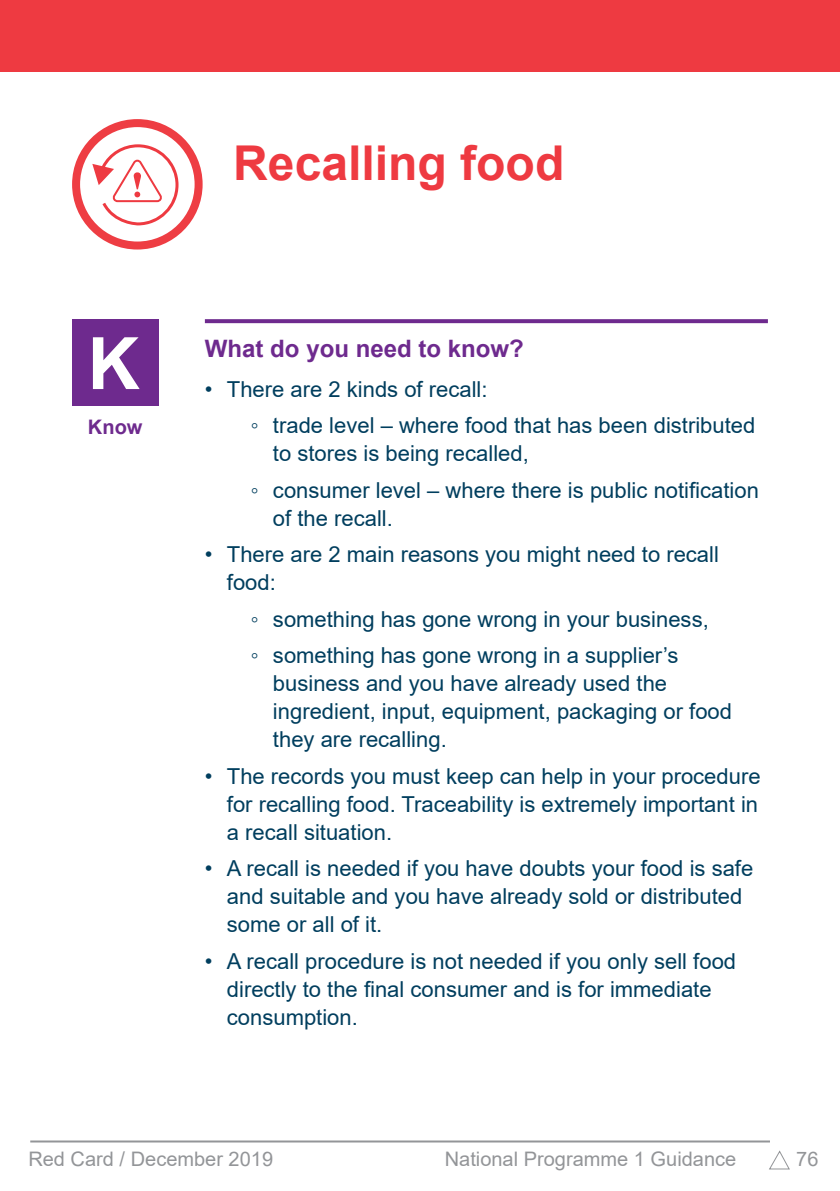
<style>
.page{position:relative;width:840px;height:1191px;background:#fff}
.page>*{position:absolute;margin:0;border:0;box-sizing:border-box;transform-origin:0 0}
.t1{font:700 48px "Arial";color:#ee3a41}
.KDS_rule{font:700 24px "Arial";color:#6e2a8e}
.t2{font:22px/28px "Arial";color:#003e5e}
.t3{font:20px "Arial";color:#939598}
.KDS_rule-2{font:700 20px "Arial";color:#6e2a8e}
</style>
<div class="page">
<hr style="left:30px;top:1140px;width:739px;height:2px;background:#939598">
<div style="left:0;top:0;width:839px;height:72px;background:#ee3a41"></div>
<div style="left:72px;top:320px;width:86px;height:86px;background:#6e2a8e"></div>
<svg style="left:93px;top:337px;width:46px;height:52px"></svg>
<svg style="left:72px;top:119px;width:130px;height:130px"></svg>
<svg style="left:205px;top:319px;width:562px;height:4px;background:#733292"></svg>
<svg style="left:769px;top:1150px;width:20px;height:19px"></svg>
<p class="KDS_rule-2" style="left:88px;top:413px;width:56px">Know</p>
<p class="t1" style="left:233px;top:129px;width:332px">Recalling food</p>
<p class="KDS_rule" style="left:205px;top:332px;width:320px">What do you need to know?</p>
<p class="t2" style="left:205px;top:375px;width:284px">• There are 2 kinds of recall:</p>
<p class="t2" style="left:273px;top:411px;width:483px;text-indent:-22px">◦ trade level – where food that has been distributed to stores is being recalled,</p>
<p class="t2" style="left:273px;top:476px;width:487px;text-indent:-22px">◦ consumer level – where there is public notification of the recall.</p>
<p class="t2" style="left:227px;top:540px;width:493px;text-indent:-22px">• There are 2 main reasons you might need to recall food:</p>
<p class="t2" style="left:251px;top:605px;width:459px">◦ something has gone wrong in your business,</p>
<p class="t2" style="left:273px;top:641px;width:460px;text-indent:-22px">◦ something has gone wrong in a supplier’s business and you have already used the ingredient, input, equipment, packaging or food they are recalling.</p>
<p class="t2" style="left:227px;top:762px;width:535px;text-align:justify;text-indent:-22px">• The records you must keep can help in your procedure for recalling food. Traceability is extremely important in a recall situation.</p>
<p class="t2" style="left:227px;top:854px;width:527px;text-indent:-22px">• A recall is needed if you have doubts your food is safe and suitable and you have already sold or distributed some or all of it.</p>
<p class="t2" style="left:227px;top:947px;width:510px;text-indent:-22px">• A recall procedure is not needed if you only sell food directly to the final consumer and is for immediate consumption.</p>
<p class="t3" style="left:28px;top:1145px;width:246px">Red Card / December 2019</p>
<p class="t3" style="left:444px;top:1145px;width:293px">National Programme 1 Guidance</p>
<p class="t3" style="left:795px;top:1145px;width:24px">76</p>
</div>
